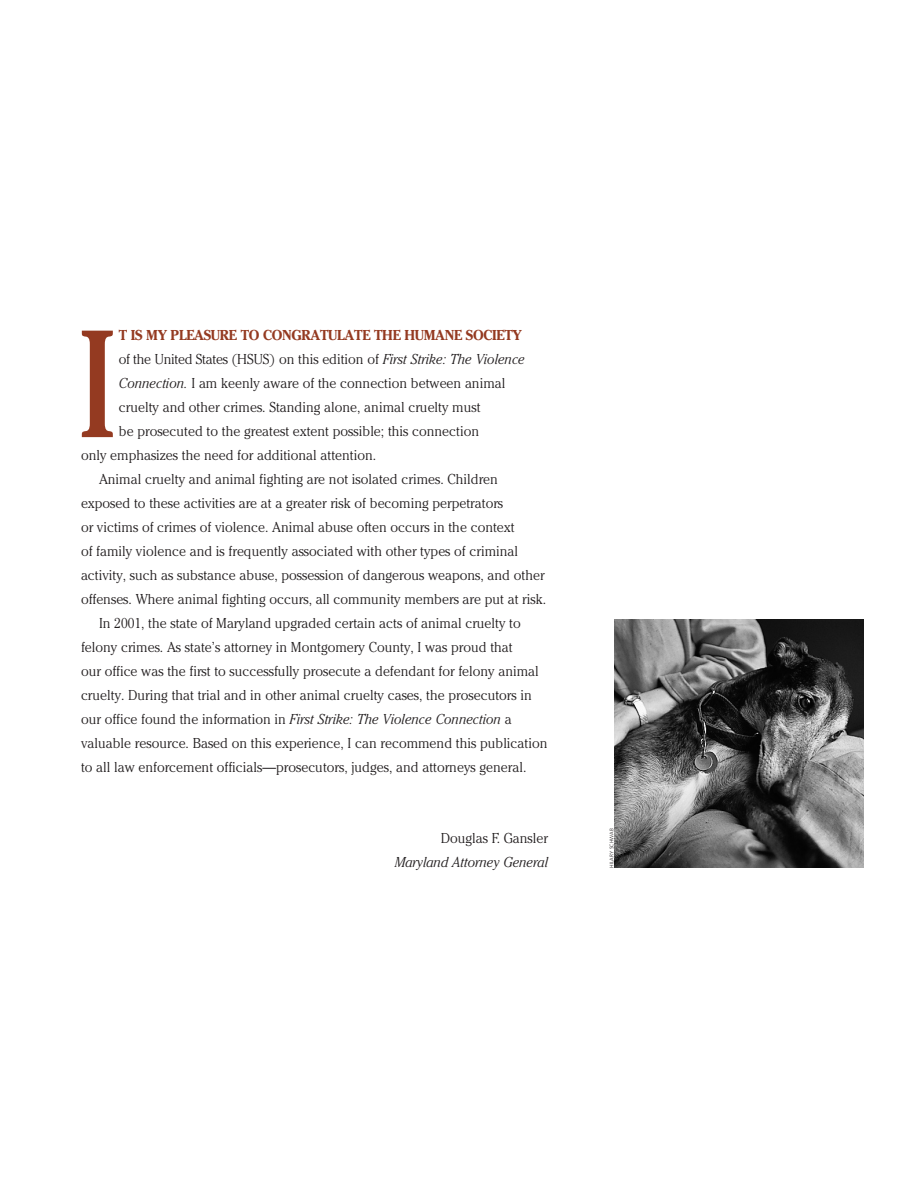
<style>
.page{position:relative;width:918px;height:1188px;background:#fff}
.page>*{position:absolute;margin:0;border:0;box-sizing:border-box;transform-origin:0 0}
.t1{font:151.5px "Cheltenham";color:#943a21;scale:.96 1}
.t2{font:300 14.25px "Cheltenham";color:#231f20;scale:.96 1}
.t3{font:italic 300 14.25px "Cheltenham";color:#231f20;scale:.96 1}
.t4{font:700 14.25px "Cheltenham";letter-spacing:-.025em;color:#943a21;scale:.96 1}
.t5{font:300 5.25px "Frutiger";color:#231f20}
.s1{font-style:italic}
.s2{font-style:normal}
</style>
<div class="page">
<img style="left:615px;top:619px;width:249px;height:248px">
<p class="t4" style="left:119px;top:330px;width:421px">T IS MY PLEASURE TO CONGRATULATE THE HUMANE SOCIETY</p>
<p class="t2" style="left:119px;top:354px;width:424px">of the United States (HSUS) on this edition of <span class="s1">First Strike: The Violence</span></p>
<p class="t2" style="left:119px;top:378px;width:404px"><span class="s1">Connection.</span> I am keenly aware of the connection between animal</p>
<p class="t2" style="left:119px;top:402px;width:378px">cruelty and other crimes. Standing alone, animal cruelty must</p>
<p class="t2" style="left:119px;top:426px;width:377px">be prosecuted to the greatest extent possible; this connection</p>
<p class="t2" style="left:81px;top:450px;width:309px">only emphasizes the need for additional attention.</p>
<p class="t2" style="left:99px;top:474px;width:417px">Animal cruelty and animal fighting are not isolated crimes. Children</p>
<p class="t2" style="left:81px;top:498px;width:441px">exposed to these activities are at a greater risk of becoming perpetrators</p>
<p class="t2" style="left:81px;top:522px;width:453px">or victims of crimes of violence. Animal abuse often occurs in the context</p>
<p class="t2" style="left:81px;top:546px;width:457px">of family violence and is frequently associated with other types of criminal</p>
<p class="t2" style="left:81px;top:570px;width:484px">activity, such as substance abuse, possession of dangerous weapons, and other</p>
<p class="t2" style="left:81px;top:594px;width:486px">offenses. Where animal fighting occurs, all community members are put at risk.</p>
<p class="t2" style="left:99px;top:618px;width:441px">In 2001, the state of Maryland upgraded certain acts of animal cruelty to</p>
<p class="t2" style="left:81px;top:642px;width:451px">felony crimes. As state’s attorney in Montgomery County, I was proud that</p>
<p class="t2" style="left:81px;top:666px;width:478px">our office was the first to successfully prosecute a defendant for felony animal</p>
<p class="t2" style="left:81px;top:690px;width:471px">cruelty. During that trial and in other animal cruelty cases, the prosecutors in</p>
<p class="t3" style="left:81px;top:714px;width:450px"><span class="s2">our office found the information in</span> First Strike: The Violence Connection <span class="s2">a</span></p>
<p class="t2" style="left:81px;top:738px;width:487px">valuable resource. Based on this experience, I can recommend this publication</p>
<p class="t2" style="left:81px;top:762px;width:465px">to all law enforcement officials—prosecutors, judges, and attorneys general.</p>
<h1 class="t1" style="left:77px;top:296px;width:44px">I</h1>
<p class="t2" style="left:441px;top:833px;width:113px">Douglas F. Gansler</p>
<p class="t3" style="left:395px;top:857px;width:161px">Maryland Attorney General</p>
<p class="t5" style="left:610px;top:868px;width:41px;rotate:-90deg">HILARY SCHWAB</p>
</div>
